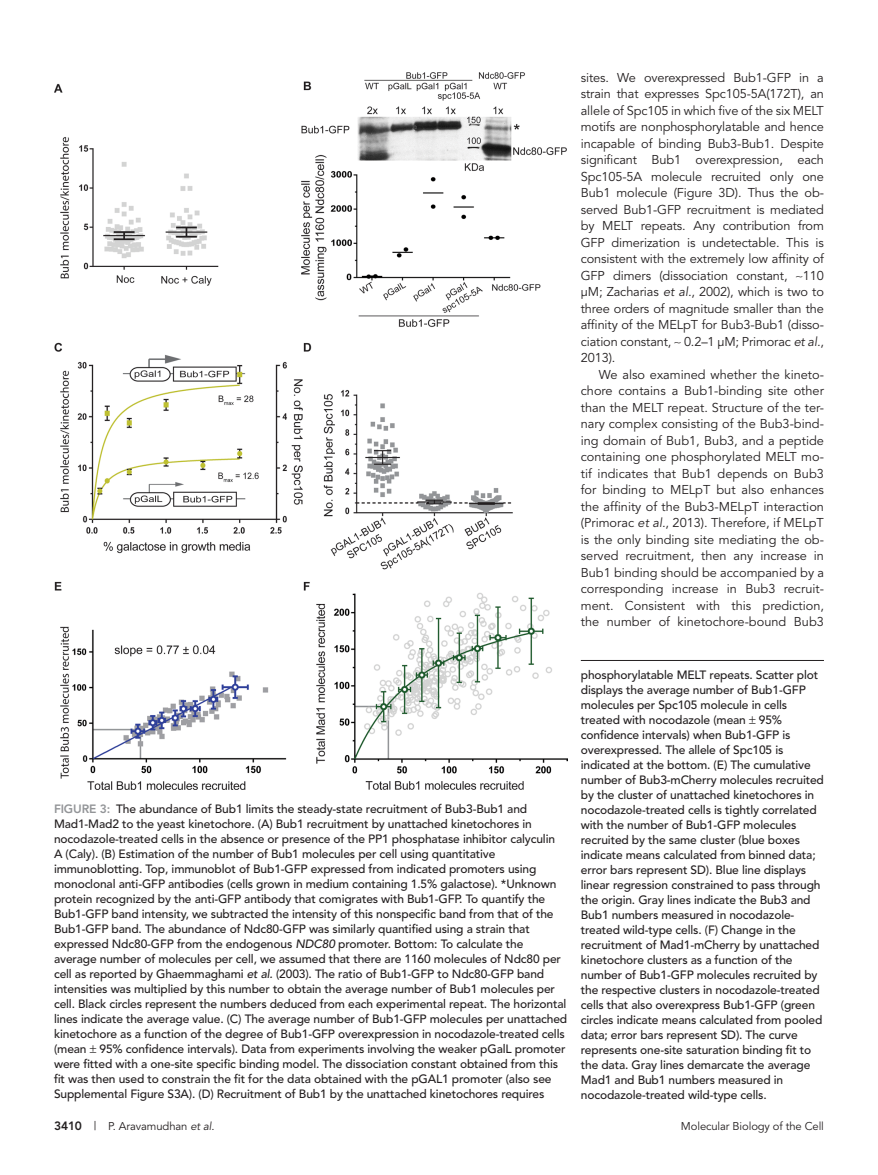
<style>
.page{position:relative;width:878px;height:1175px;background:#fff}
.page>*{position:absolute;margin:0;border:0;box-sizing:border-box;transform-origin:0 0}
.Para{font:12.75px/16.5px "Avenir";letter-spacing:-.01em;color:#231f20;text-align:justify}
.FigCaption{font:500 12px/15px "Avenir";letter-spacing:-.01em;color:#231f20}
.t1{font:11.25px "Avenir";letter-spacing:-.01em;color:#231f20}
.s1{font-style:italic}
.s2{font-weight:800;color:#939598}
.s3{font-weight:800;font-size:12px}
.s4{font-size:12px}
</style>
<div class="page">
<img style="left:54px;top:72px;width:513px;height:717px">
<hr style="left:580px;top:660px;width:244px;height:1px;background:#231f20">
<p class="Para" style="left:580px;top:69px;width:245px">sites. We overexpressed Bub1-GFP in a strain that expresses Spc105-5A(172T), an allele of Spc105 in which five of the six MELT motifs are nonphosphorylatable and hence incapable of binding Bub3-Bub1. Despite significant Bub1 overexpression, each Spc105-5A molecule recruited only one Bub1 molecule (Figure 3D). Thus the ob&shy;served Bub1-GFP recruitment is mediated by MELT repeats. Any contribution from GFP dimerization is undetectable. This is consistent with the extremely low affinity of GFP dimers (dissociation constant, ∼110 μM; Zacharias <span class="s1">et al.</span>, 2002), which is two to three orders of magnitude smaller than the affinity of the MELpT for Bub3-Bub1 (disso&shy;ciation constant, ∼ 0.2–1 μM; Primorac <span class="s1">et al.</span>, 2013).</p>
<p class="Para" style="left:580px;top:366px;width:245px;text-indent:18px">We also examined whether the kineto&shy;chore contains a Bub1-binding site other than the MELT repeat. Structure of the ter&shy;nary complex consisting of the Bub3-bind&shy;ing domain of Bub1, Bub3, and a peptide containing one phosphorylated MELT mo&shy;tif indicates that Bub1 depends on Bub3 for binding to MELpT but also enhances the affinity of the Bub3-MELpT interaction (Primorac <span class="s1">et al.</span>, 2013). Therefore, if MELpT is the only binding site mediating the ob&shy;served recruitment, then any increase in Bub1 binding should be accompanied by a corresponding increase in Bub3 recruit&shy;ment. Consistent with this prediction, the number of kinetochore-bound Bub3</p>
<p class="FigCaption" style="left:54px;top:802px;width:514px"><span class="s2">FIGURE 3:</span> The abundance of Bub1 limits the steady-state recruitment of Bub3-Bub1 and Mad1-Mad2 to the yeast kinetochore. (A) Bub1 recruitment by unattached kinetochores in nocodazole-treated cells in the absence or presence of the PP1 phosphatase inhibitor calyculin<br>A (Caly). (B) Estimation of the number of Bub1 molecules per cell using quantitative immunoblotting. Top, immunoblot of Bub1-GFP expressed from indicated promoters using monoclonal anti-GFP antibodies (cells grown in medium containing 1.5% galactose). *Unknown protein recognized by the anti-GFP antibody that comigrates with Bub1-GFP. To quantify the Bub1-GFP band intensity, we subtracted the intensity of this nonspecific band from that of the Bub1-GFP band. The abundance of Ndc80-GFP was similarly quantified using a strain that expressed Ndc80-GFP from the endogenous <span class="s1">NDC80</span> promoter. Bottom: To calculate the average number of molecules per cell, we assumed that there are 1160 molecules of Ndc80 per cell as reported by Ghaemmaghami <span class="s1">et al.</span> (2003). The ratio of Bub1-GFP to Ndc80-GFP band intensities was multiplied by this number to obtain the average number of Bub1 molecules per cell. Black circles represent the numbers deduced from each experimental repeat. The horizontal lines indicate the average value. (C) The average number of Bub1-GFP molecules per unattached kinetochore as a function of the degree of Bub1-GFP overexpression in nocodazole-treated cells (mean 95% confidence intervals). Data from experiments involving the weaker pGalL promoter were fitted with a one-site specific binding model. The dissociation constant obtained from this fit was then used to constrain the fit for the data obtained with the pGAL1 promoter (also see Supplemental Figure S3A). (D) Recruitment of Bub1 by the unattached kinetochores requires</p>
<p class="FigCaption" style="left:580px;top:667px;width:245px">phosphorylatable MELT repeats. Scatter plot displays the average number of Bub1-GFP molecules per Spc105 molecule in cells treated with nocodazole (mean 95% confidence intervals) when Bub1-GFP is overexpressed. The allele of Spc105 is indicated at the bottom. (E) The cumulative number of Bub3-mCherry molecules recruited by the cluster of unattached kinetochores in nocodazole-treated cells is tightly correlated with the number of Bub1-GFP molecules recruited by the same cluster (blue boxes indicate means calculated from binned data; error bars represent SD). Blue line displays linear regression constrained to pass through the origin. Gray lines indicate the Bub3 and Bub1 numbers measured in nocodazole&shy;treated wild-type cells. (F) Change in the recruitment of Mad1-mCherry by unattached kinetochore clusters as a function of the number of Bub1-GFP molecules recruited by the respective clusters in nocodazole-treated cells that also overexpress Bub1-GFP (green circles indicate means calculated from pooled data; error bars represent SD). The curve represents one-site saturation binding fit to the data. Gray lines demarcate the average Mad1 and Bub1 numbers measured in nocodazole-treated wild-type cells.</p>
<p class="t1" style="left:54px;top:1119px;width:162px"><span class="s3">3410</span> <span class="s4">|</span> P. Aravamudhan <span class="s1">et al</span>.</p>
<p class="t1" style="left:681px;top:1119px;width:144px">Molecular Biology of the Cell</p>
</div>
